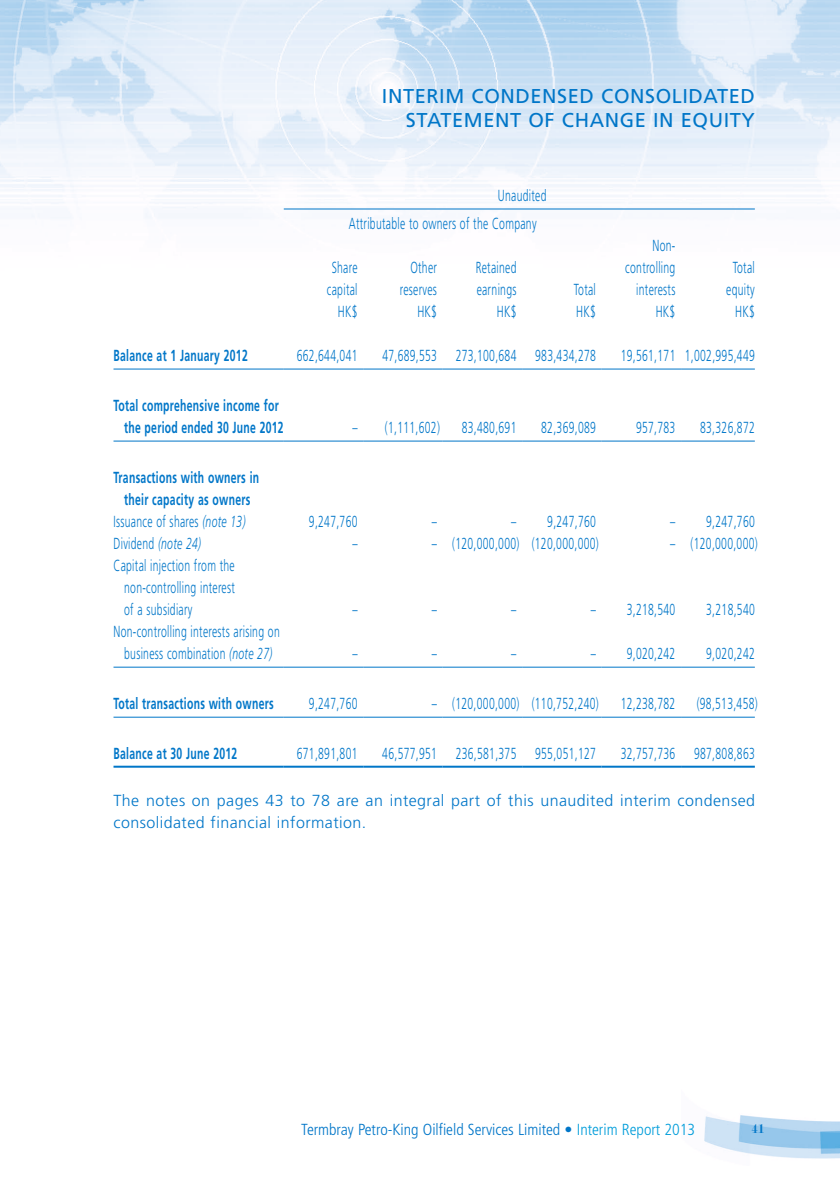
<style>
.page{position:relative;width:840px;height:1191px;background:#fff}
.page>*{position:absolute;margin:0;border:0;box-sizing:border-box;transform-origin:0 0}
.t1{font:20px/24px "Frutiger LT Std";letter-spacing:.03em;color:#0076c8;text-align:right}
.t2{font:300 16px/22px "Frutiger LT Std";letter-spacing:.03em;color:#0076c8;text-align:center;scale:.65 1}
.t3{font:700 16px/22px "Frutiger LT Std";letter-spacing:.03em;color:#0076c8;scale:.65 1}
.t4{font:300 16px/22px "Frutiger LT Std";letter-spacing:.03em;color:#0076c8}
.t5{font:300 condensed 16px "Frutiger LT Std";color:#0076c8}
.t6{font:14px "Modern";color:#0076c8}
.s1{font-style:italic}
.s2{color:#009dda}
</style>
<div class="page">
<img style="left:1px;top:0;width:838px;height:768px">
<svg style="left:0;top:0;width:1px;height:203px"></svg>
<img style="left:704px;top:1115px;width:135px;height:44px">
<hr style="left:283px;top:208px;width:471px;height:1px;background:#0076c8">
<hr style="left:113px;top:368px;width:170px;height:1px;background:#0076c8">
<hr style="left:283px;top:368px;width:80px;height:1px;background:#0076c8">
<hr style="left:363px;top:368px;width:79px;height:1px;background:#0076c8">
<hr style="left:442px;top:368px;width:80px;height:1px;background:#0076c8">
<hr style="left:522px;top:368px;width:79px;height:1px;background:#0076c8">
<hr style="left:601px;top:368px;width:79px;height:1px;background:#0076c8">
<hr style="left:680px;top:368px;width:74px;height:1px;background:#0076c8">
<hr style="left:113px;top:440px;width:170px;height:1px;background:#0076c8">
<hr style="left:283px;top:440px;width:80px;height:1px;background:#0076c8">
<hr style="left:363px;top:440px;width:79px;height:1px;background:#0076c8">
<hr style="left:442px;top:440px;width:80px;height:1px;background:#0076c8">
<hr style="left:522px;top:440px;width:79px;height:1px;background:#0076c8">
<hr style="left:601px;top:440px;width:79px;height:1px;background:#0076c8">
<hr style="left:680px;top:440px;width:74px;height:1px;background:#0076c8">
<hr style="left:113px;top:666px;width:170px;height:1px;background:#0076c8">
<hr style="left:283px;top:666px;width:80px;height:1px;background:#0076c8">
<hr style="left:363px;top:666px;width:79px;height:1px;background:#0076c8">
<hr style="left:442px;top:666px;width:80px;height:1px;background:#0076c8">
<hr style="left:522px;top:666px;width:79px;height:1px;background:#0076c8">
<hr style="left:601px;top:666px;width:79px;height:1px;background:#0076c8">
<hr style="left:680px;top:666px;width:74px;height:1px;background:#0076c8">
<hr style="left:113px;top:716px;width:170px;height:1px;background:#0076c8">
<hr style="left:283px;top:716px;width:80px;height:1px;background:#0076c8">
<hr style="left:363px;top:716px;width:79px;height:1px;background:#0076c8">
<hr style="left:442px;top:716px;width:80px;height:1px;background:#0076c8">
<hr style="left:522px;top:716px;width:79px;height:1px;background:#0076c8">
<hr style="left:601px;top:716px;width:79px;height:1px;background:#0076c8">
<hr style="left:680px;top:716px;width:74px;height:1px;background:#0076c8">
<hr style="left:113px;top:765px;width:170px;height:2px;background:#0076c8">
<hr style="left:283px;top:765px;width:80px;height:2px;background:#0076c8">
<hr style="left:363px;top:765px;width:79px;height:2px;background:#0076c8">
<hr style="left:442px;top:765px;width:80px;height:2px;background:#0076c8">
<hr style="left:522px;top:765px;width:79px;height:2px;background:#0076c8">
<hr style="left:601px;top:765px;width:79px;height:2px;background:#0076c8">
<hr style="left:680px;top:765px;width:74px;height:2px;background:#0076c8">
<p class="t1" style="left:382px;top:84px;width:374px">INTERIM CONDENSED CONSOLIDATED<br>STATEMENT OF CHANGE IN EQUITY</p>
<p class="t2" style="left:348px;top:181px;width:305px;line-height:28px;text-align:left;text-indent:149px">Unaudited<br>Attributable to owners of the Company</p>
<p class="t2" style="left:327px;top:256px;width:49px">Share capital</p>
<p class="t2" style="left:399px;top:256px;width:59px;text-align:right">Other reserves</p>
<p class="t2" style="left:475px;top:256px;width:64px;text-align:left">Retained earnings</p>
<p class="t2" style="left:573px;top:278px;width:35px">Total</p>
<p class="t2" style="left:625px;top:234px;width:79px;text-align:right">Non&shy;controlling interests</p>
<p class="t2" style="left:725px;top:256px;width:46px">Total equity</p>
<p class="t2" style="left:338px;top:300px;width:32px">HK$</p>
<p class="t2" style="left:417px;top:300px;width:32px">HK$</p>
<p class="t2" style="left:496px;top:300px;width:32px">HK$</p>
<p class="t2" style="left:576px;top:300px;width:32px">HK$</p>
<p class="t2" style="left:655px;top:300px;width:32px">HK$</p>
<p class="t2" style="left:734px;top:300px;width:32px">HK$</p>
<p class="t3" style="left:113px;top:344px;width:208px">Balance at 1 January 2012</p>
<p class="t2" style="left:296px;top:344px;width:95px">662,644,041</p>
<p class="t2" style="left:382px;top:344px;width:330px">47,689,553 273,100,684 983,434,278</p>
<p class="t2" style="left:620px;top:344px;width:208px">19,561,171 1,002,995,449</p>
<p class="t3" style="left:124px;top:394px;width:247px;text-indent:-11px">Total comprehensive income for the period ended 30 June 2012</p>
<p class="t2" style="left:352px;top:416px;width:136px">– (1,111,602)</p>
<p class="t2" style="left:461px;top:416px;width:86px">83,480,691</p>
<p class="t2" style="left:541px;top:416px;width:86px">82,369,089</p>
<p class="t2" style="left:635px;top:416px;width:62px">957,783</p>
<p class="t2" style="left:699px;top:416px;width:86px">83,326,872</p>
<p class="t3" style="left:113px;top:466px;width:225px">Transactions with owners in</p>
<p class="t3" style="left:124px;top:488px;width:195px">their capacity as owners</p>
<p class="t2" style="left:113px;top:510px;width:204px">Issuance of shares <span class="s1">(note 13)</span></p>
<p class="t2" style="left:309px;top:510px;width:76px">9,247,760</p>
<p class="t2" style="left:431px;top:510px;width:9px">–</p>
<p class="t2" style="left:511px;top:510px;width:132px">– 9,247,760</p>
<p class="t2" style="left:669px;top:510px;width:132px">– 9,247,760</p>
<p class="t2" style="left:113px;top:532px;width:136px">Dividend <span class="s1">(note 24)</span></p>
<p class="t2" style="left:352px;top:532px;width:9px">–</p>
<p class="t2" style="left:431px;top:532px;width:258px">– (120,000,000) (120,000,000)</p>
<p class="t2" style="left:669px;top:532px;width:136px">– (120,000,000)</p>
<p class="t2" style="left:124px;top:554px;width:172px;text-align:justify;text-indent:-11px">Capital injection from the non-controlling interest of a subsidiary</p>
<p class="t2" style="left:352px;top:598px;width:9px">–</p>
<p class="t2" style="left:431px;top:598px;width:9px">–</p>
<p class="t2" style="left:511px;top:598px;width:9px">–</p>
<p class="t2" style="left:590px;top:598px;width:132px">– 3,218,540</p>
<p class="t2" style="left:705px;top:598px;width:76px">3,218,540</p>
<p class="t2" style="left:113px;top:620px;width:257px">Non-controlling interests arising on business combination <span class="s1">(note 27)</span></p>
<p class="t2" style="left:352px;top:642px;width:9px">–</p>
<p class="t2" style="left:431px;top:642px;width:9px">–</p>
<p class="t2" style="left:511px;top:642px;width:9px">–</p>
<p class="t2" style="left:590px;top:642px;width:132px">– 9,020,242</p>
<p class="t2" style="left:705px;top:642px;width:76px">9,020,242</p>
<p class="t3" style="left:113px;top:692px;width:248px">Total transactions with owners</p>
<p class="t2" style="left:309px;top:692px;width:76px">9,247,760</p>
<p class="t2" style="left:431px;top:692px;width:258px">– (120,000,000) (110,752,240)</p>
<p class="t2" style="left:620px;top:692px;width:86px">12,238,782</p>
<p class="t2" style="left:696px;top:692px;width:95px">(98,513,458)</p>
<p class="t3" style="left:113px;top:742px;width:192px">Balance at 30 June 2012</p>
<p class="t2" style="left:296px;top:742px;width:95px">671,891,801</p>
<p class="t2" style="left:382px;top:742px;width:330px">46,577,951 236,581,375 955,051,127</p>
<p class="t2" style="left:620px;top:742px;width:208px">32,757,736 987,808,863</p>
<p class="t4" style="left:113px;top:790px;width:642px">The notes on pages 43 to 78 are an integral part of this unaudited interim condensed consolidated financial information.</p>
<p class="t5" style="left:301px;top:1120px;width:395px">Termbray Petro-King Oilfield Services Limited • <span class="s2">Interim Report 2013</span></p>
<p class="t6" style="left:751px;top:1122px;width:14px">41</p>
</div>
